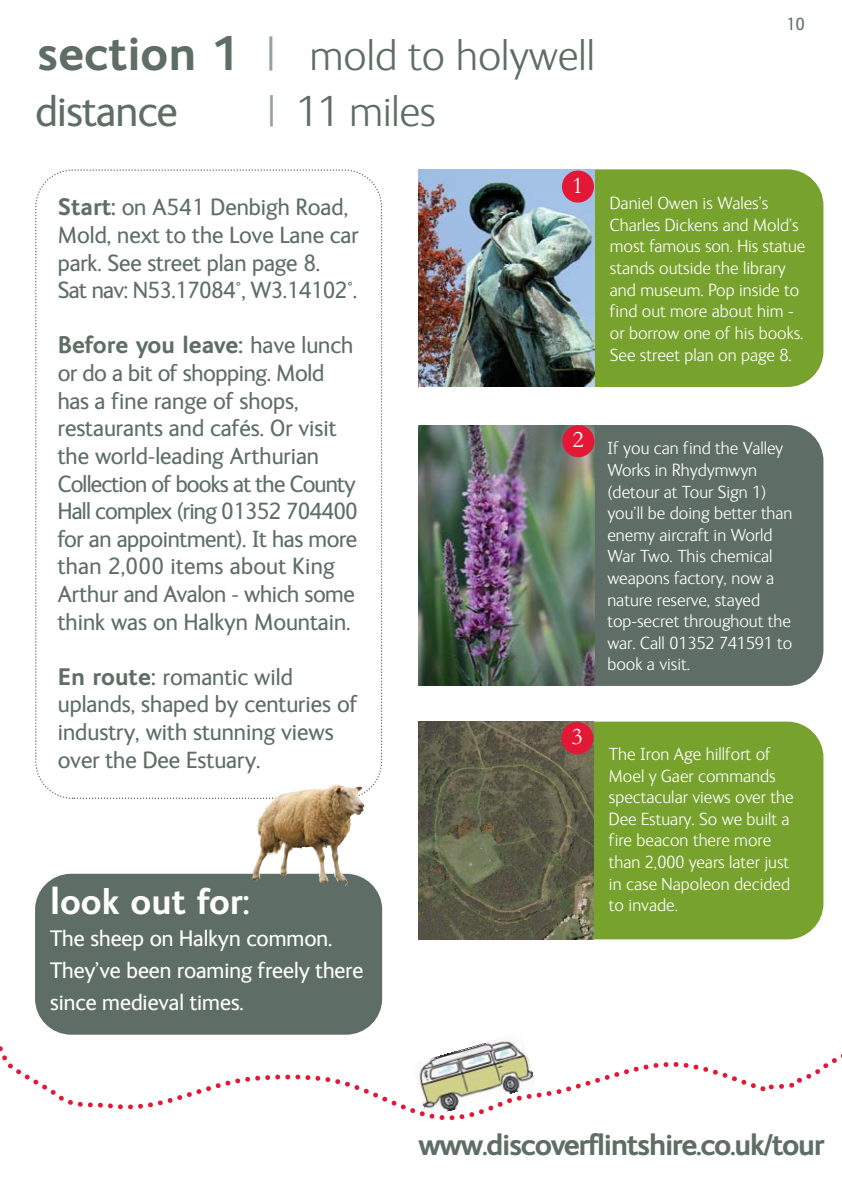
<style>
.page{position:relative;width:842px;height:1191px;background:#fff}
.page>*{position:absolute;margin:0;border:0;box-sizing:border-box;transform-origin:0 0}
.t1{font:300 44px/55.4px "FS Ingrid";color:#5e6e66}
.t2{font:700 36px "FS Ingrid";color:#fff}
.t3{font:700 30px "FS Ingrid";letter-spacing:-.045em;color:#5e6e66}
.t4{font:24px/27.6px "FS Ingrid";color:#5e6e66}
.t5{font:24px "Garamond";color:#fff}
.t6{font:23px/32px "FS Ingrid";color:#fff}
.t7{font:300 18px/21.6px "FS Ingrid";color:#fff}
.t8{font:18px "FS Ingrid";color:#5e6e66}
.s1{font-weight:700;font-size:48px}
.s2{font-size:48px;color:#95a29c}
.s3{font-weight:400}
.s4{color:#95a29c}
.s5{font-weight:700}
.s6{font-size:38px}
</style>
<div class="page">
<svg style="left:0;top:1023px;width:756px;height:98px"></svg>
<svg style="left:760px;top:1056px;width:81px;height:36px"></svg>
<div style="left:35px;top:873px;width:347px;height:161px;background:#5e6e66;border-radius:36px"></div>
<svg style="left:35px;top:169px;width:348px;height:631px"></svg>
<div style="left:419px;top:169px;width:404px;height:218px;background:#78a22e;border-radius:36px"></div>
<img style="left:418px;top:169px;width:176px;height:218px">
<div style="left:562px;top:170px;width:32px;height:33px;background:#e31836;border-radius:50%"></div>
<div style="left:419px;top:425px;width:404px;height:261px;background:#5e6e66;border-radius:36px"></div>
<img style="left:418px;top:425px;width:176px;height:261px">
<div style="left:562px;top:425px;width:32px;height:32px;background:#e31836;border-radius:50%"></div>
<div style="left:418px;top:721px;width:405px;height:218px;background:#78a22e;border-radius:36px"></div>
<img style="left:418px;top:721px;width:175px;height:218px">
<div style="left:561px;top:722px;width:32px;height:32px;background:#e31836;border-radius:50%"></div>
<img style="left:253px;top:813px;width:10px;height:63px">
<h1 class="t1" style="left:35px;top:32px;width:561px"><span class="s1">section 1</span> <span class="s2">|</span> mold to holywell <span class="s3">distance</span></h1>
<h1 class="t1" style="left:268px;top:88px;width:169px"><span class="s4">|</span> 11 miles</h1>
<p class="t8" style="left:786px;top:17px;width:20px">10</p>
<h3 class="t4" style="left:58px;top:196px;width:302px"><span class="s5">Start:</span> on A541 Denbigh Road,<br>Mold, next to the Love Lane car park. See street plan page 8.<br>Sat nav: N53.17084°, W3.14102°.</h3>
<p class="t4" style="left:58px;top:334px;width:302px"><span class="s5">Before you leave:</span> have lunch or do a bit of shopping. Mold has a fine range of shops, restaurants and cafés. Or visit the world-leading Arthurian<br>Collection of books at the County<br>Hall complex (ring 01352 704400 for an appointment). It has more than 2,000 items about King<br>Arthur and Avalon - which some think was on Halkyn Mountain.</p>
<h3 class="t4" style="left:58px;top:665px;width:301px"><span class="s5">En route:</span> romantic wild uplands, shaped by centuries of industry, with stunning views over the Dee Estuary.</h3>
<h2 class="t2" style="left:50px;top:888px;width:201px"><span class="s6">l</span>ook out for:</h2>
<p class="t6" style="left:50px;top:924px;width:315px">The sheep on Halkyn common.<br>They’ve been roaming freely there since medieval times.</p>
<h3 class="t5" style="left:572px;top:177px;width:13px">1</h3>
<p class="t7" style="left:610px;top:194px;width:197px">Daniel Owen is Wales’s<br>Charles Dickens and Mold’s most famous son. His statue stands outside the library and museum. Pop inside to find out more about him - or borrow one of his books.<br>See street plan on page 8.</p>
<h3 class="t5" style="left:573px;top:431px;width:13px">2</h3>
<h3 class="t5" style="left:571px;top:728px;width:13px">3</h3>
<p class="t7" style="left:607px;top:439px;width:187px">If you can find the Valley<br>Works in Rhydymwyn (detour at Tour Sign 1) you’ll be doing better than enemy aircraft in World<br>War Two. This chemical weapons factory, now a nature reserve, stayed top-secret throughout the war. Call 01352 741591 to book a visit.</p>
<p class="t7" style="left:609px;top:745px;width:186px">The Iron Age hillfort of<br>Moel y Gaer commands spectacular views over the<br>Dee Estuary. So we built a fire beacon there more than 2,000 years later just in case Napoleon decided to invade.</p>
<h3 class="t3" style="left:418px;top:1134px;width:408px">www.discoverflintshire.co.uk/tour</h3>
</div>
